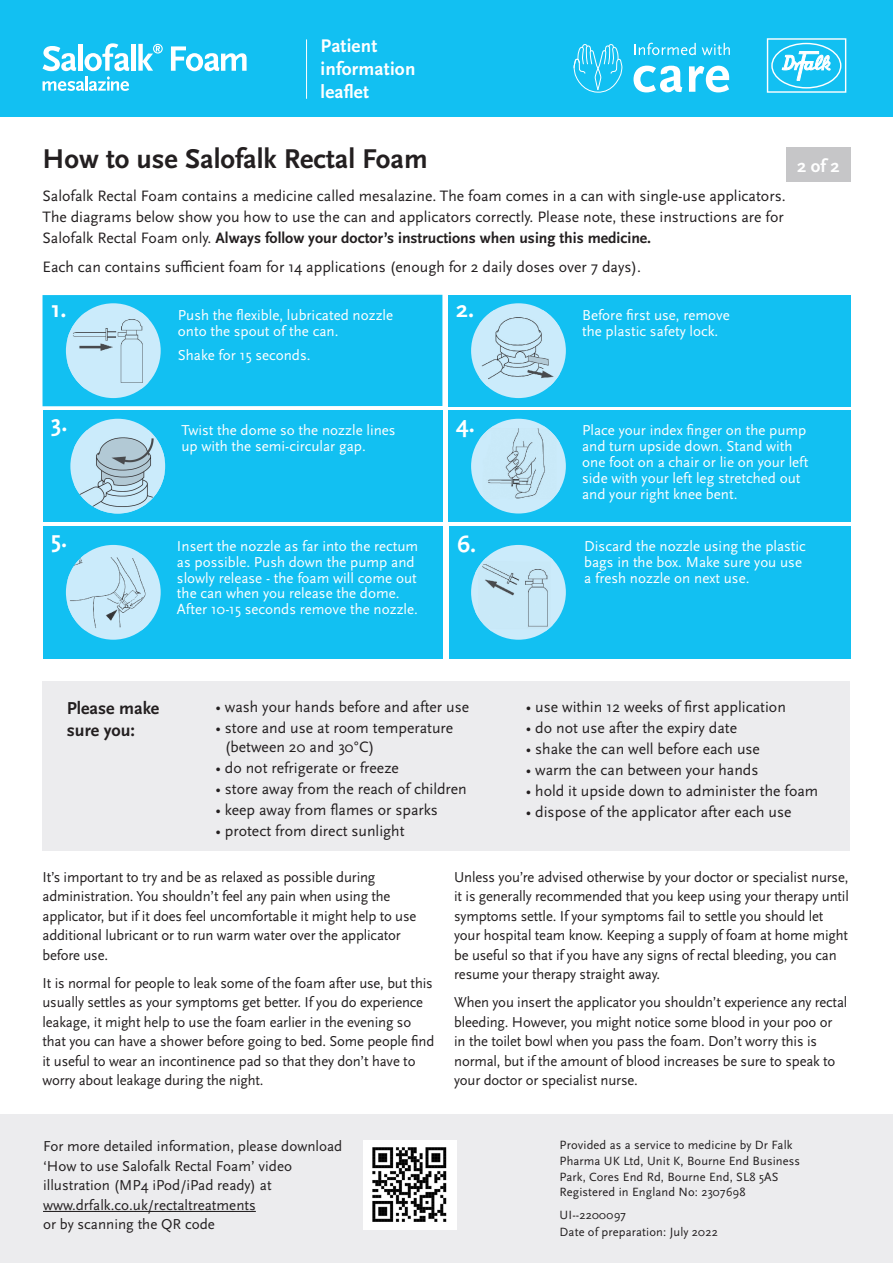
<style>
.page{position:relative;width:893px;height:1263px;background:#fff}
.page>*{position:absolute;margin:0;border:0;box-sizing:border-box;transform-origin:0 0}
.t1{font:700 28.35px "Scala Sans Pro";color:#231f20}
.t2{font:700 24px "Scala Sans Pro";color:#fff}
.t3{font:700 19.05px/23px "Scala Sans Pro";letter-spacing:.01em;color:#fff}
.t4{font:700 18.6px "Scala Sans Pro";color:#fff}
.t5{font:700 18px/22.5px "Scala Sans Pro";color:#231f20}
.t6{font:15.75px/21px "Scala Sans Pro";color:#231f20}
.t7{font:15px/19.5px "Scala Sans Pro";letter-spacing:-.01em;color:#231f20}
.t8{font:15px/15.9px "Scala Sans Pro";color:#fff}
.t9{font:12.45px/15.6px "Scala Sans Pro";letter-spacing:.01em;color:#231f20}
.s1{font-weight:700}
</style>
<div class="page">
<div style="left:0;top:0;width:893px;height:117px;background:#12c0f2"></div>
<svg style="left:767px;top:38px;width:79px;height:55px"></svg>
<svg style="left:634px;top:43px;width:62px;height:12px"></svg>
<svg style="left:702px;top:43px;width:28px;height:12px"></svg>
<svg style="left:633px;top:66px;width:49px;height:26px"></svg>
<svg style="left:689px;top:66px;width:40px;height:26px"></svg>
<svg style="left:573px;top:44px;width:50px;height:49px"></svg>
<hr style="left:306px;top:39px;width:1px;height:60px;background:#fff">
<div style="left:131px;top:44px;width:5px;height:27px;background:#fff"></div>
<svg style="left:43px;top:43px;width:86px;height:48px"></svg>
<svg style="left:138px;top:44px;width:25px;height:27px"></svg>
<svg style="left:171px;top:46px;width:76px;height:25px"></svg>
<div style="left:786px;top:147px;width:64px;height:35px;background:#c6c6c8"></div>
<div style="left:43px;top:681px;width:807px;height:170px;background:#ececee"></div>
<div style="left:43px;top:295px;width:399px;height:111px;background:#12c0f2"></div>
<div style="left:66px;top:303px;width:95px;height:95px;background:#cbebfb;border-radius:50%"></div>
<img style="left:68px;top:313px;width:80px;height:75px">
<div style="left:448px;top:295px;width:402px;height:111px;background:#12c0f2"></div>
<div style="left:471px;top:303px;width:95px;height:95px;background:#cbebfb;border-radius:50%"></div>
<img style="left:479px;top:310px;width:81px;height:76px">
<div style="left:43px;top:410px;width:399px;height:112px;background:#12c0f2"></div>
<div style="left:70px;top:419px;width:95px;height:94px;background:#cbebfb;border-radius:50%"></div>
<img style="left:74px;top:430px;width:90px;height:83px">
<div style="left:43px;top:526px;width:399px;height:133px;background:#12c0f2"></div>
<div style="left:66px;top:545px;width:95px;height:95px;background:#cbebfb;border-radius:50%"></div>
<img style="left:68px;top:554px;width:80px;height:76px">
<div style="left:448px;top:410px;width:402px;height:112px;background:#12c0f2"></div>
<div style="left:471px;top:419px;width:95px;height:94px;background:#cbebfb;border-radius:50%"></div>
<img style="left:479px;top:426px;width:81px;height:76px">
<div style="left:449px;top:526px;width:401px;height:133px;background:#12c0f2"></div>
<div style="left:471px;top:545px;width:95px;height:95px;background:#cbebfb;border-radius:50%"></div>
<img style="left:475px;top:558px;width:78px;height:73px">
<div style="left:0;top:1114px;width:893px;height:149px;background:#ececee"></div>
<hr style="left:43px;top:1211px;width:213px;height:1px;background:#231f20">
<img style="left:364px;top:1140px;width:92px;height:89px">
<p class="t3" style="left:321px;top:35px;width:96px">Patient information leaflet</p>
<h1 class="t1" style="left:43px;top:143px;width:387px">How to use Salofalk Rectal Foam</h1>
<p class="t6" style="left:43px;top:185px;width:745px">Salofalk Rectal Foam contains a medicine called mesalazine. The foam comes in a can with single-use applicators.<br>The diagrams below show you how to use the can and applicators correctly. Please note, these instructions are for<br>Salofalk Rectal Foam only. <span class="s1">Always follow your doctor’s instructions when using this medicine.</span></p>
<p class="t6" style="left:43px;top:257px;width:600px">Each can contains sufficient foam for 14 applications (enough for 2 daily doses over 7 days).</p>
<h2 class="t2" style="left:51px;top:295px;width:17px">1.</h2>
<h2 class="t2" style="left:456px;top:295px;width:19px">2.</h2>
<p class="t8" style="left:178px;top:307px;width:217px">Push the flexible, lubricated nozzle onto the spout of the can.</p>
<p class="t8" style="left:178px;top:347px;width:134px">Shake for 15 seconds.</p>
<p class="t8" style="left:582px;top:307px;width:149px">Before first use, remove the plastic safety lock.</p>
<p class="t4" style="left:797px;top:155px;width:44px">2 of 2</p>
<h2 class="t2" style="left:51px;top:409px;width:18px">3.</h2>
<h2 class="t2" style="left:456px;top:410px;width:20px">4.</h2>
<p class="t8" style="left:181px;top:422px;width:216px">Twist the dome so the nozzle lines up with the semi-circular gap.</p>
<p class="t8" style="left:582px;top:422px;width:228px">Place your index finger on the pump and turn upside down. Stand with one foot on a chair or lie on your left side with your left leg stretched out and your right knee bent.</p>
<p class="t8" style="left:584px;top:538px;width:223px">Discard the nozzle using the plastic bags in the box. Make sure you use a fresh nozzle on next use.</p>
<h2 class="t2" style="left:51px;top:525px;width:17px">5.</h2>
<h2 class="t2" style="left:457px;top:530px;width:21px">6.</h2>
<p class="t8" style="left:177px;top:538px;width:243px">Insert the nozzle as far into the rectum as possible. Push down the pump and slowly release - the foam will come out the can when you release the dome.<br>After 10-15 seconds remove the nozzle.</p>
<p class="t5" style="left:67px;top:697px;width:94px">Please make sure you:</p>
<p class="t6" style="left:215px;top:696px;width:255px">• wash your hands before and after use</p>
<p class="t6" style="left:225px;top:718px;width:230px;line-height:18.9px;text-indent:-9px">• store and use at room temperature (between 20 and 30°C)</p>
<p class="t6" style="left:215px;top:757px;width:185px">• do not refrigerate or freeze</p>
<p class="t6" style="left:215px;top:778px;width:253px">• store away from the reach of children</p>
<p class="t6" style="left:215px;top:799px;width:224px">• keep away from flames or sparks</p>
<p class="t6" style="left:215px;top:820px;width:191px">• protect from direct sunlight</p>
<p class="t6" style="left:526px;top:696px;width:262px">• use within 12 weeks of first application</p>
<p class="t6" style="left:526px;top:717px;width:213px">• do not use after the expiry date</p>
<p class="t6" style="left:526px;top:738px;width:236px">• shake the can well before each use</p>
<p class="t6" style="left:526px;top:759px;width:234px">• warm the can between your hands</p>
<p class="t6" style="left:526px;top:780px;width:294px">• hold it upside down to administer the foam</p>
<p class="t6" style="left:526px;top:801px;width:267px">• dispose of the applicator after each use</p>
<p class="t7" style="left:43px;top:867px;width:375px">It’s important to try and be as relaxed as possible during administration. You shouldn’t feel any pain when using the applicator, but if it does feel uncomfortable it might help to use additional lubricant or to run warm water over the applicator before use.</p>
<p class="t7" style="left:43px;top:973px;width:393px">It is normal for people to leak some of the foam after use, but this usually settles as your symptoms get better. If you do experience leakage, it might help to use the foam earlier in the evening so that you can have a shower before going to bed. Some people find it useful to wear an incontinence pad so that they don’t have to worry about leakage during the night.</p>
<p class="t7" style="left:43px;top:1137px;width:301px">For more detailed information, please download ‘How to use Salofalk Rectal Foam’ video illustration (MP4 iPod/iPad ready) at www.drfalk.co.uk/rectaltreatments<br>or by scanning the QR code</p>
<p class="t7" style="left:454px;top:867px;width:396px">Unless you’re advised otherwise by your doctor or specialist nurse, it is generally recommended that you keep using your therapy until symptoms settle. If your symptoms fail to settle you should let your hospital team know. Keeping a supply of foam at home might be useful so that if you have any signs of rectal bleeding, you can resume your therapy straight away.</p>
<p class="t7" style="left:454px;top:993px;width:395px">When you insert the applicator you shouldn’t experience any rectal bleeding. However, you might notice some blood in your poo or in the toilet bowl when you pass the foam. Don’t worry this is normal, but if the amount of blood increases be sure to speak to your doctor or specialist nurse.</p>
<p class="t9" style="left:560px;top:1137px;width:242px">Provided as a service to medicine by Dr Falk Pharma UK Ltd, Unit K, Bourne End Business Park, Cores End Rd, Bourne End, SL8 5AS Registered in England No: 2307698</p>
<p class="t9" style="left:560px;top:1207px;width:160px;line-height:16.5px">UI--2200097<br>Date of preparation: July 2022</p>
</div>
